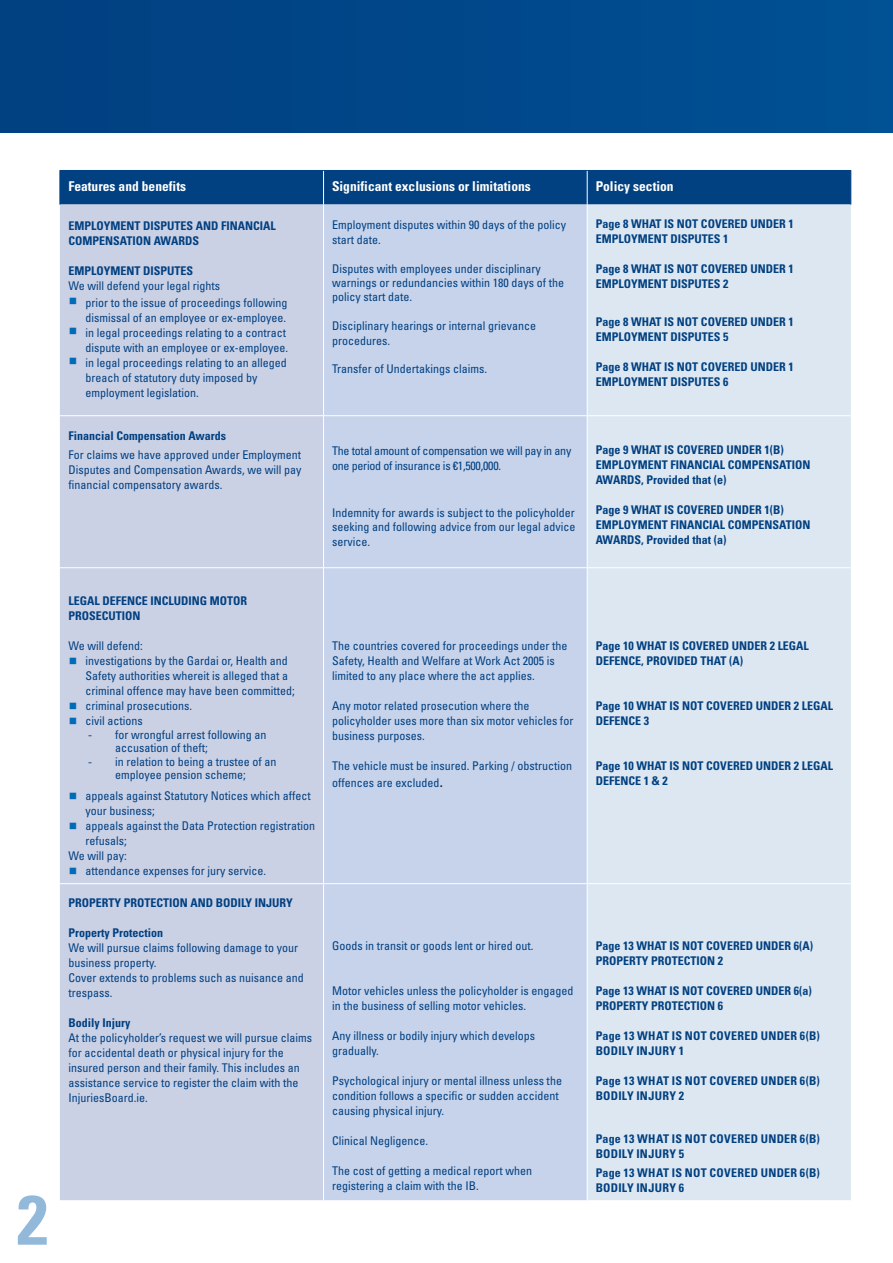
<style>
.page{position:relative;width:893px;height:1263px;background:#fff}
.page>*{position:absolute;margin:0;border:0;box-sizing:border-box;transform-origin:0 0}
.PAGE_NO__LIGHT_BL{font:700 condensed 69.75px "Univers";color:#92b9d9}
.A4KF_TABLE_HEADER_9{font:700 condensed 13.5px "Univers";color:#fff}
.Table_body{font:condensed 12px/15px "Univers";color:#014081}
.Table_body-2{font:700 condensed 12px/15px "Univers";color:#014081}
.Table_body-3{font:700 condensed 12px/15px "Univers";letter-spacing:.02em;color:#014081}
.A4KF_TABLE_POLICY_SE{font:700 condensed 12px/15px "Univers";color:#014081}
.Policy_Section_style{font:700 condensed 12px/15px "Univers";color:#014081}
.Table_body-4{font:condensed 12px/15px "Univers";letter-spacing:-.02em;color:#014081}
.A4KF_TABLE_BODY_8_10{font:condensed 12px "Univers";color:#014081}
.A4KF_TABLE_BODY_8_10-2{font:700 condensed 12px "Univers";color:#014081}
.s1{font-stretch:normal}
.s2{font-stretch:normal;font-size:13.5px;color:#231f20}
</style>
<div class="page">
<div style="left:0;top:0;width:893px;height:133px;background:#00478a"></div>
<div style="left:61px;top:171px;width:789px;height:34px;background:#014081"></div>
<div style="left:60px;top:205px;width:263px;height:995px;background:#cbd1e5"></div>
<div style="left:324px;top:205px;width:263px;height:995px;background:#c6d3eb"></div>
<div style="left:588px;top:205px;width:263px;height:995px;background:#dce7f2"></div>
<hr style="left:323px;top:171px;width:1px;height:34px;background:#fff">
<hr style="left:587px;top:171px;width:1px;height:34px;background:#fff">
<hr style="left:60px;top:170px;width:264px;height:1px;background:#014081">
<hr style="left:60px;top:171px;width:1px;height:34px;background:#014081">
<hr style="left:324px;top:170px;width:263px;height:1px;background:#014081">
<hr style="left:587px;top:170px;width:264px;height:1px;background:#014081">
<hr style="left:850px;top:171px;width:1px;height:34px;background:#014081">
<hr style="left:60px;top:415px;width:264px;height:1px;background:#fff">
<hr style="left:324px;top:415px;width:263px;height:1px;background:#fff">
<hr style="left:587px;top:415px;width:264px;height:1px;background:#fff">
<hr style="left:587px;top:567px;width:264px;height:1px;background:#fff">
<hr style="left:587px;top:883px;width:264px;height:1px;background:#fff">
<hr style="left:324px;top:567px;width:263px;height:1px;background:#fff">
<hr style="left:324px;top:883px;width:263px;height:1px;background:#fff">
<hr style="left:60px;top:567px;width:264px;height:1px;background:#fff">
<hr style="left:60px;top:883px;width:264px;height:1px;background:#fff">
<svg style="left:70px;top:298px;width:6px;height:7px"></svg>
<svg style="left:70px;top:328px;width:6px;height:7px"></svg>
<svg style="left:70px;top:358px;width:6px;height:7px"></svg>
<svg style="left:70px;top:658px;width:6px;height:7px"></svg>
<svg style="left:70px;top:703px;width:6px;height:7px"></svg>
<svg style="left:70px;top:718px;width:6px;height:7px"></svg>
<svg style="left:70px;top:793px;width:6px;height:7px"></svg>
<svg style="left:70px;top:823px;width:6px;height:7px"></svg>
<svg style="left:70px;top:868px;width:6px;height:7px"></svg>
<p class="PAGE_NO__LIGHT_BL" style="left:17px;top:1177px;width:32px">2</p>
<p class="A4KF_TABLE_HEADER_9" style="left:68px;top:178px;width:119px">Features and benefits</p>
<p class="A4KF_TABLE_HEADER_9" style="left:332px;top:178px;width:200px">Significant exclusions or limitations</p>
<p class="A4KF_TABLE_HEADER_9" style="left:596px;top:178px;width:80px">Policy section</p>
<p class="A4KF_TABLE_POLICY_SE" style="left:68px;top:218px;width:209px">EMPLOYMENT DISPUTES AND FINANCIAL<br>COMPENSATION AWARDS</p>
<p class="A4KF_TABLE_BODY_8_10-2" style="left:68px;top:263px;width:126px">EMPLOYMENT DISPUTES</p>
<p class="A4KF_TABLE_BODY_8_10" style="left:68px;top:278px;width:153px">We will defend your legal rights</p>
<p class="Table_body" style="left:85px;top:295px;width:203px">prior to the issue of proceedings following dismissal of an employee or ex-employee.</p>
<p class="Table_body" style="left:85px;top:325px;width:204px">in legal proceedings relating to a contract dispute with an employee or ex-employee.</p>
<p class="Table_body" style="left:85px;top:355px;width:203px">in legal proceedings relating to an alleged breach of statutory duty imposed by employment legislation.</p>
<p class="Table_body-2" style="left:596px;top:216px;width:199px">Page 8 WHAT IS NOT COVERED UNDER 1<br>EMPLOYMENT DISPUTES 1</p>
<p class="Table_body-2" style="left:596px;top:261px;width:199px">Page 8 WHAT IS NOT COVERED UNDER 1<br>EMPLOYMENT DISPUTES 2</p>
<p class="Table_body-2" style="left:596px;top:314px;width:199px">Page 8 WHAT IS NOT COVERED UNDER 1<br>EMPLOYMENT DISPUTES 5</p>
<p class="Table_body-2" style="left:596px;top:359px;width:199px">Page 8 WHAT IS NOT COVERED UNDER 1<br>EMPLOYMENT DISPUTES 6</p>
<p class="Table_body" style="left:332px;top:218px;width:235px;line-height:14.4px">Employment disputes within 90 days of the policy start date.</p>
<p class="Table_body" style="left:332px;top:261px;width:233px;line-height:14.4px">Disputes with employees under disciplinary warnings or redundancies within 180 days of the policy start date.</p>
<p class="Table_body" style="left:332px;top:318px;width:205px;line-height:14.4px">Disciplinary hearings or internal grievance procedures.</p>
<p class="Table_body" style="left:332px;top:361px;width:156px">Transfer of Undertakings claims.</p>
<p class="A4KF_TABLE_POLICY_SE" style="left:68px;top:428px;width:159px">Financial Compensation Awards</p>
<p class="Table_body" style="left:68px;top:447px;width:234px">For claims we have approved under Employment</p>
<p class="Table_body" style="left:68px;top:462px;width:235px">Disputes and Compensation Awards, we will pay financial compensatory awards.</p>
<p class="Table_body-4" style="left:332px;top:443px;width:241px">The total amount of compensation we will pay in any one period of insurance is €1,500,000.</p>
<p class="Table_body" style="left:332px;top:505px;width:245px;line-height:14.4px;text-align:justify">Indemnity for awards is subject to the policyholder seeking and following advice from our legal advice service.</p>
<p class="A4KF_TABLE_POLICY_SE" style="left:68px;top:593px;width:180px">LEGAL DEFENCE INCLUDING MOTOR<br>PROSECUTION</p>
<p class="A4KF_TABLE_BODY_8_10" style="left:68px;top:638px;width:76px">We will defend:</p>
<p class="Table_body" style="left:85px;top:653px;width:211px">investigations by the Gardai or, Health and<br>Safety authorities whereit is alleged that a criminal offence may have been committed;</p>
<p class="Table_body" style="left:85px;top:698px;width:108px">criminal prosecutions.</p>
<p class="Table_body" style="left:85px;top:713px;width:59px">civil actions</p>
<p class="Table_body" style="left:115px;top:727px;width:153px;line-height:13.5px;text-indent:-27px"><span class="s1">-</span> for wrongful arrest following an accusation of theft;</p>
<p class="Table_body" style="left:88px;top:754px;width:190px;line-height:13.5px;text-align:center"><span class="s1">-</span> in relation to being a trustee of an employee pension scheme;</p>
<p class="Table_body" style="left:85px;top:788px;width:227px">appeals against Statutory Notices which affect your business;</p>
<p class="Table_body" style="left:85px;top:818px;width:231px">appeals against the Data Protection registration refusals;</p>
<p class="A4KF_TABLE_BODY_8_10" style="left:68px;top:848px;width:60px">We will pay:</p>
<p class="Table_body" style="left:85px;top:863px;width:182px">attendance expenses for jury service.</p>
<p class="A4KF_TABLE_POLICY_SE" style="left:68px;top:895px;width:226px">PROPERTY PROTECTION AND BODILY INJURY</p>
<p class="Table_body-2" style="left:68px;top:925px;width:96px">Property Protection</p>
<p class="Table_body" style="left:68px;top:940px;width:231px">We will pursue claims following damage to your business property.</p>
<p class="Table_body" style="left:68px;top:970px;width:237px">Cover extends to problems such as nuisance and trespass.</p>
<p class="Table_body-2" style="left:68px;top:1015px;width:63px">Bodily Injury</p>
<p class="Table_body" style="left:68px;top:1030px;width:245px">At the policyholder’s request we will pursue claims for accidental death or physical injury for the insured person and their family. This includes an assistance service to register the claim with the InjuriesBoard.ie.</p>
<p class="Table_body" style="left:332px;top:638px;width:237px">The countries covered for proceedings under the<br>Safety, Health and Welfare at Work Act 2005 is limited to any place where the act applies.</p>
<p class="Table_body" style="left:332px;top:698px;width:243px">Any motor related prosecution where the policyholder uses more than six motor vehicles for business purposes.</p>
<p class="Table_body" style="left:332px;top:757px;width:241px;line-height:16.5px">The vehicle must be insured. Parking / obstruction offences are excluded<span class="s2">.</span></p>
<p class="Table_body" style="left:332px;top:938px;width:203px">Goods in transit or goods lent or hired out.</p>
<p class="Table_body" style="left:332px;top:983px;width:243px">Motor vehicles unless the policyholder is engaged in the business of selling motor vehicles.</p>
<p class="Table_body" style="left:332px;top:1028px;width:205px">Any illness or bodily injury which develops gradually.</p>
<p class="Table_body" style="left:332px;top:1073px;width:231px">Psychological injury or mental illness unless the condition follows a specific or sudden accident causing physical injury.</p>
<p class="Table_body" style="left:332px;top:1133px;width:97px">Clinical Negligence.</p>
<p class="Table_body" style="left:332px;top:1163px;width:201px">The cost of getting a medical report when registering a claim with the IB.</p>
<p class="Table_body-2" style="left:596px;top:442px;width:216px">Page 9 WHAT IS COVERED UNDER 1(B)<br>EMPLOYMENT FINANCIAL COMPENSATION<br>AWARDS, Provided that (e)</p>
<p class="Table_body-2" style="left:596px;top:502px;width:216px">Page 9 WHAT IS COVERED UNDER 1(B)<br>EMPLOYMENT FINANCIAL COMPENSATION<br>AWARDS, Provided that (a)</p>
<p class="Policy_Section_style" style="left:596px;top:638px;width:215px">Page 10 WHAT IS COVERED UNDER 2 LEGAL<br>DEFENCE, PROVIDED THAT (A)</p>
<p class="Policy_Section_style" style="left:596px;top:698px;width:239px">Page 10 WHAT IS NOT COVERED UNDER 2 LEGAL<br>DEFENCE 3</p>
<p class="Policy_Section_style" style="left:596px;top:758px;width:239px">Page 10 WHAT IS NOT COVERED UNDER 2 LEGAL<br>DEFENCE 1 &amp; 2</p>
<p class="Table_body-2" style="left:596px;top:938px;width:219px">Page 13 WHAT IS NOT COVERED UNDER 6(A)<br>PROPERTY PROTECTION 2</p>
<p class="Table_body-2" style="left:596px;top:983px;width:217px">Page 13 WHAT IS NOT COVERED UNDER 6(a)<br>PROPERTY PROTECTION 6</p>
<p class="Table_body-3" style="left:596px;top:1028px;width:226px">Page 13 WHAT IS NOT COVERED UNDER 6(B)<br>BODILY INJURY 1</p>
<p class="Table_body-3" style="left:596px;top:1073px;width:226px">Page 13 WHAT IS NOT COVERED UNDER 6(B)<br>BODILY INJURY 2</p>
<p class="Table_body-3" style="left:596px;top:1131px;width:226px">Page 13 WHAT IS NOT COVERED UNDER 6(B)<br>BODILY INJURY 5</p>
<p class="Table_body-3" style="left:596px;top:1165px;width:226px">Page 13 WHAT IS NOT COVERED UNDER 6(B)<br>BODILY INJURY 6</p>
</div>
